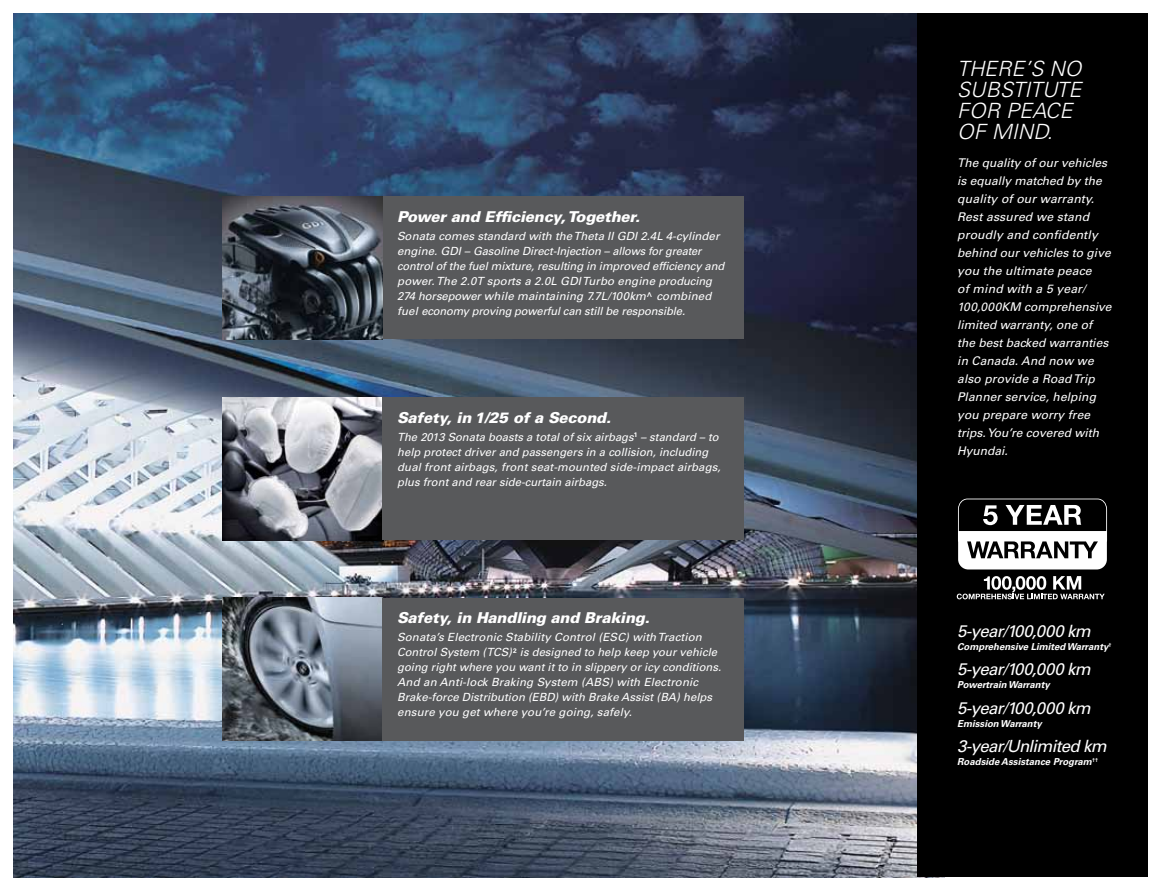
<style>
.page{position:relative;width:1161px;height:891px;background:#fff}
.page>*{position:absolute;margin:0;border:0;box-sizing:border-box;transform-origin:0 0}
.t1{font:italic 300 21px/21px "Univers LT Std";color:#fff}
.t2{font:italic 16.8px "Univers LT Std";letter-spacing:-.04em;color:#fff}
.t3{font:italic 900 15px "Univers LT Std";letter-spacing:-.01em;color:#fff}
.t4{font:italic 12px/18px "Univers LT Std";letter-spacing:.01em;color:#fff}
.t5{font:italic 11.25px/15px "Univers LT Std";color:#fff}
.t6{font:italic 700 9.6px "Univers LT Std";color:#fff}
.s1{font-style:normal}
</style>
<div class="page">
<img style="left:14px;top:14px;width:903px;height:864px">
<img style="left:223px;top:398px;width:160px;height:142px">
<img style="left:223px;top:598px;width:160px;height:143px">
<div style="left:383px;top:398px;width:361px;height:142px;background:#58595b"></div>
<div style="left:383px;top:197px;width:361px;height:142px;background:#58595b"></div>
<div style="left:383px;top:598px;width:361px;height:143px;background:#58595b"></div>
<img style="left:223px;top:197px;width:160px;height:142px">
<div style="left:917px;top:14px;width:231px;height:864px;background:#000"></div>
<svg style="left:957px;top:576px;width:148px;height:23px"></svg>
<svg style="left:958px;top:499px;width:149px;height:70px"></svg>
<h3 class="t3" style="left:397px;top:207px;width:245px">Power and Efficiency, Together.</h3>
<p class="t5" style="left:397px;top:229px;width:329px">Sonata comes standard with the Theta II GDI 2.4L 4-cylinder engine. GDI – Gasoline Direct-Injection – allows for greater control of the fuel mixture, resulting in improved efficiency and power. The 2.0T sports a 2.0L GDI Turbo engine producing 274 horsepower while maintaining 7.7L/100km<span class="s1">^</span> combined fuel economy proving powerful can still be responsible.</p>
<h3 class="t3" style="left:397px;top:408px;width:215px">Safety, in 1/25 of a Second.</h3>
<p class="t5" style="left:397px;top:430px;width:325px">The 2013 Sonata boasts a total of six airbags<sup>1</sup> – standard – to help protect driver and passengers in a collision, including dual front airbags, front seat-mounted side-impact airbags, plus front and rear side-curtain airbags.</p>
<h3 class="t3" style="left:397px;top:608px;width:254px">Safety, in Handling and Braking.</h3>
<p class="t5" style="left:397px;top:630px;width:325px">Sonata’s Electronic Stability Control (ESC) with Traction Control System (TCS) <sup>2</sup> is designed to help keep your vehicle going right where you want it to in slippery or icy conditions.<br>And an Anti-lock Braking System (ABS) with Electronic Brake-force Distribution (EBD) with Brake Assist (BA) helps ensure you get where you’re going, safely.</p>
<h1 class="t1" style="left:957px;top:58px;width:27px">THERE</h1>
<h1 class="t1" style="left:1025px;top:58px;width:42px">’S NO</h1>
<h1 class="t1" style="left:957px;top:79px;width:15px">SUBSTITUTE<br>FOR</h1>
<h1 class="t1" style="left:1006px;top:100px;width:15px">PEACE</h1>
<h1 class="t1" style="left:957px;top:121px;width:50px">OF MIND</h1>
<h1 class="t1" style="left:1047px;top:121px;width:7px">.</h1>
<p class="t4" style="left:957px;top:154px;width:156px">The quality of our vehicles is equally matched by the quality of our warranty.<br>Rest assured we stand proudly and confidently behind our vehicles to give you the ultimate peace<br>of mind with a 5 year/<br>100,000KM comprehensive limited warranty, one of the best backed warranties in Canada. And now we also provide a Road Trip<br>Planner service, helping you prepare worry free trips. You’re covered with<br>Hyundai.</p>
<h2 class="t2" style="left:957px;top:621px;width:135px">5-year/100,000 km</h2>
<p class="t6" style="left:957px;top:641px;width:156px">Comprehensive Limited Warranty<sup>†</sup></p>
<h2 class="t2" style="left:957px;top:659px;width:135px">5-year/100,000 km</h2>
<p class="t6" style="left:957px;top:679px;width:94px">Powertrain Warranty</p>
<h2 class="t2" style="left:957px;top:698px;width:135px">5-year/100,000 km</h2>
<p class="t6" style="left:957px;top:718px;width:86px">Emission Warranty</p>
<h2 class="t2" style="left:957px;top:736px;width:151px">3-year/Unlimited km</h2>
<p class="t6" style="left:957px;top:756px;width:143px">Roadside Assistance Program<sup>††</sup></p>
</div>
